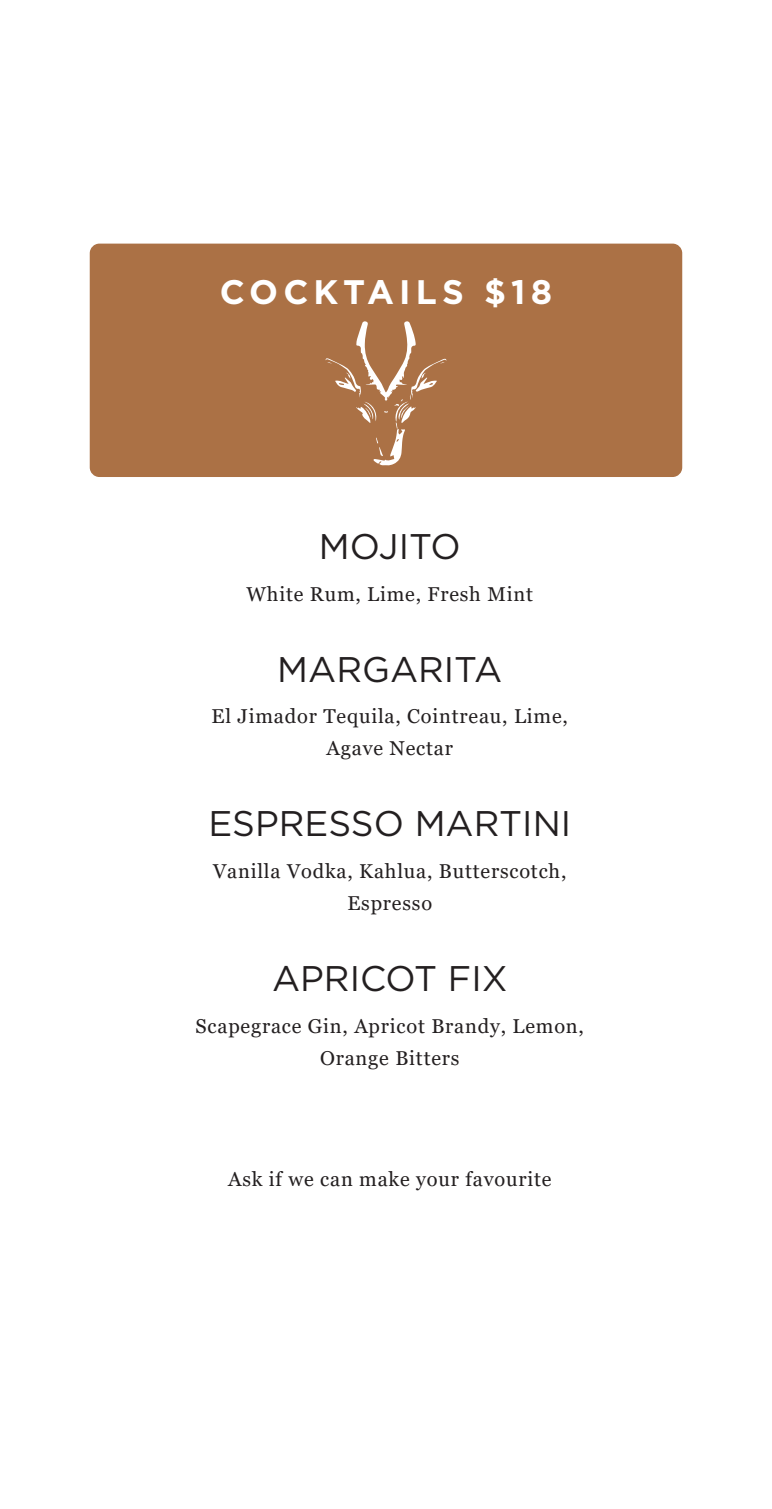
<style>
.page{position:relative;width:772px;height:1509px;background:#fff}
.page>*{position:absolute;margin:0;border:0;box-sizing:border-box;transform-origin:0 0}
.t1{font:35.6px "Gotham";color:#231f20}
.t2{font:700 34px "Gotham";letter-spacing:.15em;color:#fff}
.t3{font:20px/32px "Georgia";letter-spacing:.04em;color:#231f20;text-align:center}
</style>
<div class="page">
<div style="left:90px;top:243px;width:591px;height:234px;background:#ab7145;border-radius:10px"></div>
<svg style="left:325px;top:321px;width:121px;height:144px"></svg>
<h2 class="t2" style="left:219px;top:269px;width:334px">COCKTAILS $18</h2>
<h1 class="t1" style="left:318px;top:523px;width:143px">MOJITO</h1>
<p class="t3" style="left:246px;top:578px;width:288px">White Rum, Lime, Fresh Mint</p>
<h1 class="t1" style="left:277px;top:646px;width:226px">MARGARITA</h1>
<p class="t3" style="left:211px;top:700px;width:357px">El Jimador Tequila, Cointreau, Lime,<br>Agave Nectar</p>
<h1 class="t1" style="left:208px;top:801px;width:364px">ESPRESSO MARTINI</h1>
<p class="t3" style="left:213px;top:855px;width:354px">Vanilla Vodka, Kahlua, Butterscotch,<br>Espresso</p>
<h1 class="t1" style="left:272px;top:955px;width:237px">APRICOT FIX</h1>
<p class="t3" style="left:195px;top:1010px;width:390px">Scapegrace Gin, Apricot Brandy, Lemon,<br>Orange Bitters</p>
<p class="t3" style="left:228px;top:1163px;width:324px">Ask if we can make your favourite</p>
</div>
